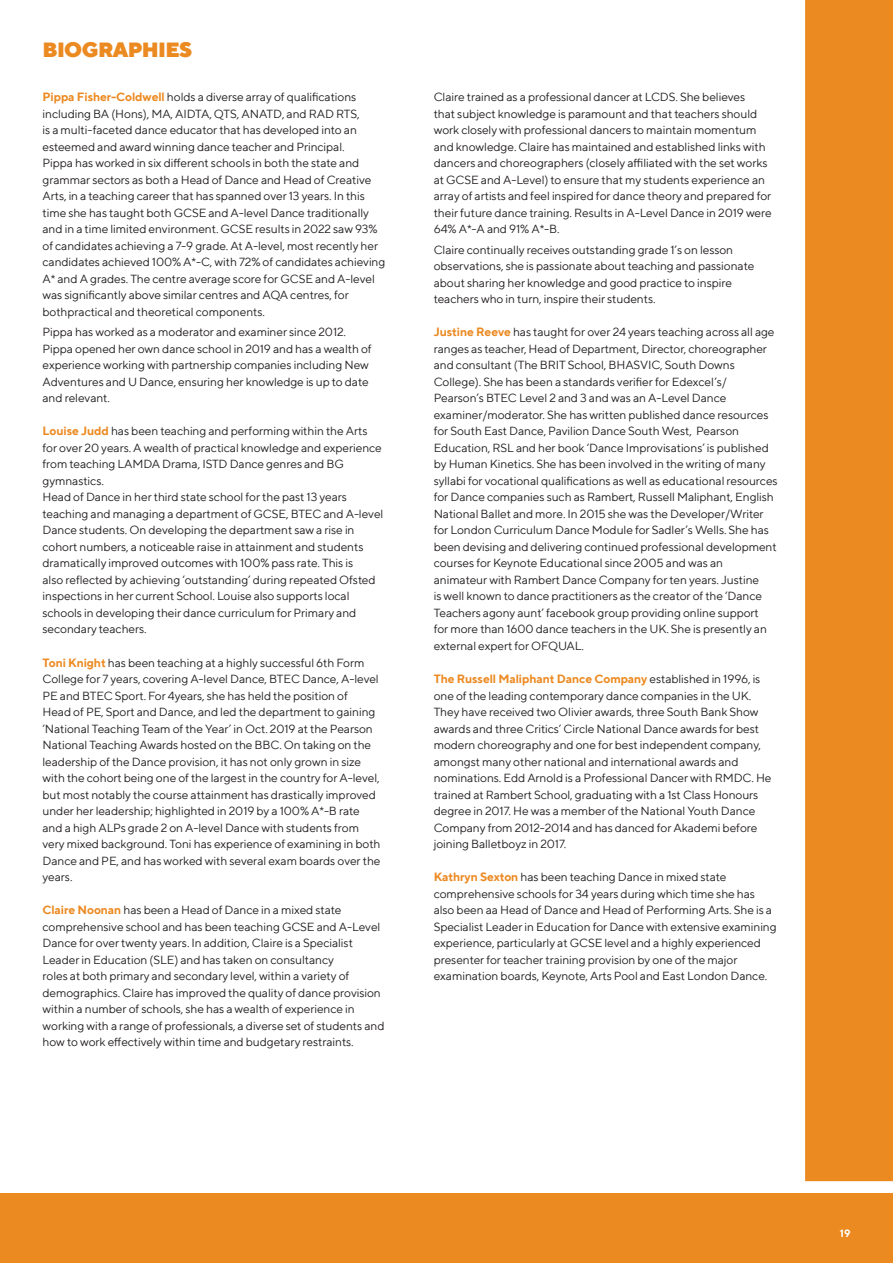
<style>
.page{position:relative;width:893px;height:1263px;background:#fff}
.page>*{position:absolute;margin:0;border:0;box-sizing:border-box;transform-origin:0 0}
.t1{font:900 21px "TT Norms";letter-spacing:-.03em;color:#ec8a22}
.t2{font:12px/16.5px "TT Norms";letter-spacing:-.01em;color:#231f20}
.t3{font:700 10.5px "TT Norms";color:#fff}
.s1{font-weight:700;color:#ec8a22}
</style>
<div class="page">
<div style="left:0;top:1193px;width:893px;height:70px;background:#ec8a22"></div>
<div style="left:805px;top:0;width:88px;height:1181px;background:#ec8a22"></div>
<p class="t1" style="left:43px;top:36px;width:151px">BIOGRAPHIES</p>
<p class="t2" style="left:43px;top:88px;width:319px"><span class="s1">Pippa Fisher-Coldwell</span> holds a diverse array of qualifications including BA (Hons), MA, AIDTA, QTS, ANATD, and RAD RTS, is a multi-faceted dance educator that has developed into an esteemed and award winning dance teacher and Principal.</p>
<p class="t2" style="left:43px;top:154px;width:344px">Pippa has worked in six different schools in both the state and grammar sectors as both a Head of Dance and Head of Creative Arts, in a teaching career that has spanned over 13 years. In this time she has taught both GCSE and A-level Dance traditionally and in a time limited environment. GCSE results in 2022 saw 93% of candidates achieving a 7-9 grade. At A-level, most recently her candidates achieved 100% A*-C, with 72% of candidates achieving A* and A grades. The centre average score for GCSE and A-level was significantly above similar centres and AQA centres, for bothpractical and theoretical components.</p>
<p class="t2" style="left:43px;top:324px;width:331px">Pippa has worked as a moderator and examiner since 2012.<br>Pippa opened her own dance school in 2019 and has a wealth of experience working with partnership companies including New Adventures and U Dance, ensuring her knowledge is up to date and relevant.</p>
<p class="t2" style="left:43px;top:423px;width:341px"><span class="s1">Louise Judd</span> has been teaching and performing within the Arts for over 20 years. A wealth of practical knowledge and experience from teaching LAMDA Drama, ISTD Dance genres and BG gymnastics.</p>
<p class="t2" style="left:43px;top:489px;width:342px">Head of Dance in her third state school for the past 13 years teaching and managing a department of GCSE, BTEC and A-level Dance students. On developing the department saw a rise in cohort numbers, a noticeable raise in attainment and students dramatically improved outcomes with 100% pass rate. This is<br>also reflected by achieving ‘outstanding’ during repeated Ofsted inspections in her current School. Louise also supports local schools in developing their dance curriculum for Primary and secondary teachers.</p>
<p class="t2" style="left:43px;top:654px;width:340px"><span class="s1">Toni Knight</span> has been teaching at a highly successful 6th Form College for 7 years, covering A-level Dance, BTEC Dance, A-level PE and BTEC Sport. For 4years, she has held the position of<br>Head of PE, Sport and Dance, and led the department to gaining ‘National Teaching Team of the Year’ in Oct. 2019 at the Pearson National Teaching Awards hosted on the BBC. On taking on the leadership of the Dance provision, it has not only grown in size with the cohort being one of the largest in the country for A-level, but most notably the course attainment has drastically improved under her leadership; highlighted in 2019 by a 100% A*-B rate and a high ALPs grade 2 on A-level Dance with students from very mixed background. Toni has experience of examining in both Dance and PE, and has worked with several exam boards over the years.</p>
<p class="t2" style="left:43px;top:901px;width:343px"><span class="s1">Claire Noonan</span> has been a Head of Dance in a mixed state comprehensive school and has been teaching GCSE and A-Level Dance for over twenty years. In addition, Claire is a Specialist Leader in Education (SLE) and has taken on consultancy<br>roles at both primary and secondary level, within a variety of demographics. Claire has improved the quality of dance provision within a number of schools, she has a wealth of experience in working with a range of professionals, a diverse set of students and how to work effectively within time and budgetary restraints.</p>
<p class="t2" style="left:434px;top:88px;width:340px">Claire trained as a professional dancer at LCDS. She believes<br>that subject knowledge is paramount and that teachers should work closely with professional dancers to maintain momentum and knowledge. Claire has maintained and established links with dancers and choreographers (closely affiliated with the set works at GCSE and A-Level) to ensure that my students experience an array of artists and feel inspired for dance theory and prepared for their future dance training. Results in A-Level Dance in 2019 were 64% A*-A and 91% A*-B.</p>
<p class="t2" style="left:434px;top:241px;width:322px">Claire continually receives outstanding grade 1’s on lesson observations, she is passionate about teaching and passionate about sharing her knowledge and good practice to inspire teachers who in turn, inspire their students.</p>
<p class="t2" style="left:434px;top:324px;width:345px"><span class="s1">Justine Reeve</span> has taught for over 24 years teaching across all age ranges as teacher, Head of Department, Director, choreographer and consultant (The BRIT School, BHASVIC, South Downs College). She has been a standards verifier for Edexcel’s/ Pearson’s BTEC Level 2 and 3 and was an A-Level Dance examiner/moderator. She has written published dance resources for South East Dance, Pavilion Dance South West, Pearson Education, RSL and her book ‘Dance Improvisations’ is published by Human Kinetics. She has been involved in the writing of many syllabi for vocational qualifications as well as educational resources for Dance companies such as Rambert, Russell Maliphant, English National Ballet and more. In 2015 she was the Developer/Writer for London Curriculum Dance Module for Sadler’s Wells. She has been devising and delivering continued professional development courses for Keynote Educational since 2005 and was an animateur with Rambert Dance Company for ten years. Justine<br>is well known to dance practitioners as the creator of the ‘Dance Teachers agony aunt’ facebook group providing online support<br>for more than 1600 dance teachers in the UK. She is presently an external expert for OFQUAL.</p>
<p class="t2" style="left:434px;top:670px;width:339px"><span class="s1">The Russell Maliphant Dance Company</span> established in 1996, is one of the leading contemporary dance companies in the UK.<br>They have received two Olivier awards, three South Bank Show awards and three Critics’ Circle National Dance awards for best modern choreography and one for best independent company, amongst many other national and international awards and nominations. Edd Arnold is a Professional Dancer with RMDC. He trained at Rambert School, graduating with a 1st Class Honours degree in 2017. He was a member of the National Youth Dance Company from 2012-2014 and has danced for Akademi before joining Balletboyz in 2017.</p>
<p class="t2" style="left:434px;top:868px;width:345px"><span class="s1">Kathryn Sexton</span> has been teaching Dance in mixed state comprehensive schools for 34 years during which time she has also been aa Head of Dance and Head of Performing Arts. She is a Specialist Leader in Education for Dance with extensive examining experience, particularly at GCSE level and a highly experienced presenter for teacher training provision by one of the major examination boards, Keynote, Arts Pool and East London Dance.</p>
<p class="t3" style="left:840px;top:1226px;width:12px">19</p>
</div>
